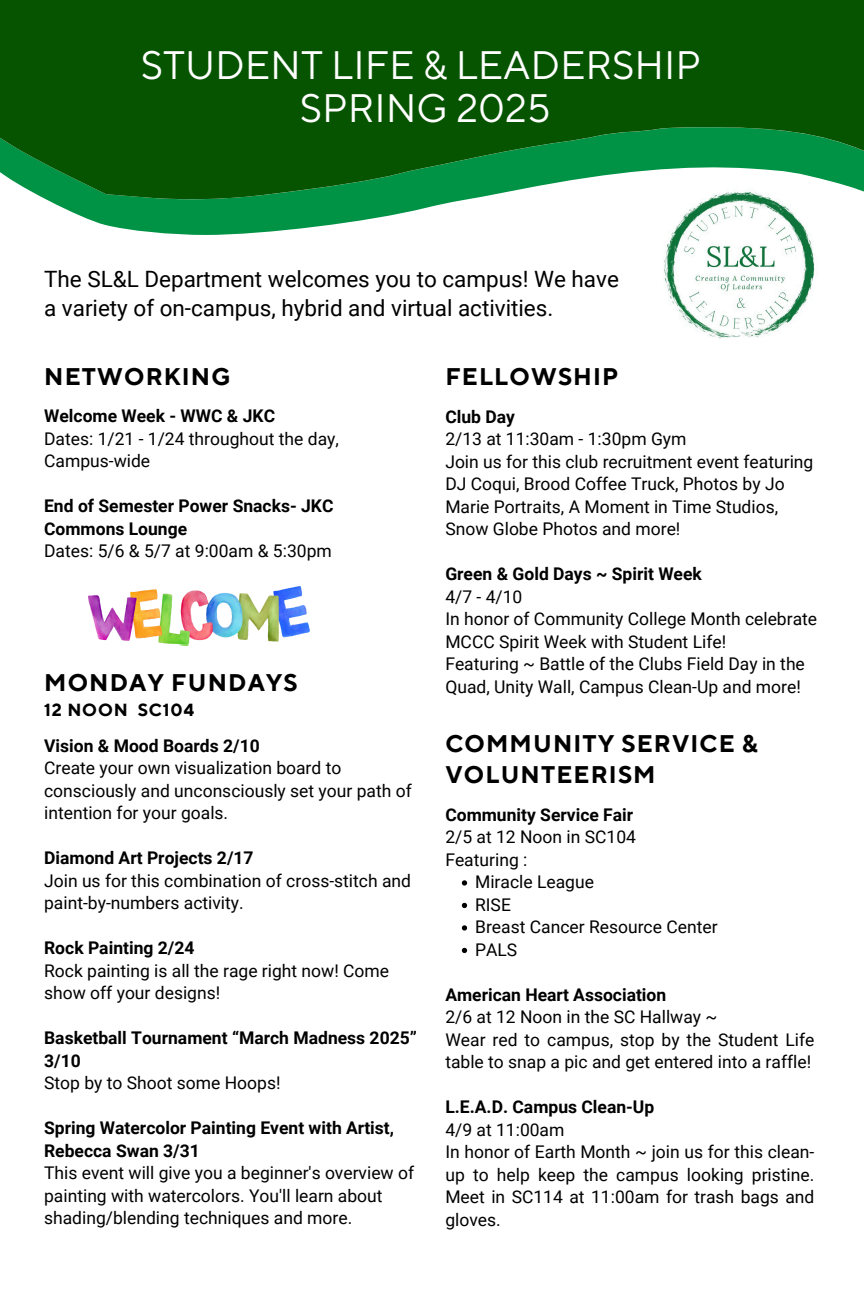
<style>
.page{position:relative;width:864px;height:1296px;background:#fff}
.page>*{position:absolute;margin:0;border:0;box-sizing:border-box;transform-origin:0 0}
.t1{font:39.55px/43.5px "TT Norms Pro";color:#fff;text-align:center}
.t2{font:700 24px/31.1px "TT Norms Pro";letter-spacing:.05em;color:#000}
.t3{font:22.5px/29.2px "Roboto";color:#000}
.t4{font:17.5px/22.5px "Roboto";color:#000}
.t5{font:700 17.5px/22.5px "Roboto";color:#000}
.t6{font:700 17.5px "TT Norms Pro";letter-spacing:.05em;color:#000}
</style>
<div class="page">
<img style="left:664px;top:258px;width:151px;height:81px">
<svg style="left:86px;top:218px;width:728px;height:40px"></svg>
<svg style="left:0;top:0;width:864px;height:218px;background:#1d6e23"></svg>
<svg style="left:462px;top:880px;width:5px;height:6px"></svg>
<svg style="left:462px;top:903px;width:5px;height:5px"></svg>
<svg style="left:462px;top:925px;width:5px;height:6px"></svg>
<svg style="left:462px;top:948px;width:5px;height:5px"></svg>
<img style="left:88px;top:587px;width:221px;height:58px">
<p class="t1" style="left:141px;top:45px;width:562px">STUDENT LIFE &amp; LEADERSHIP<br>SPRING 2025</p>
<p class="t3" style="left:44px;top:264px;width:576px">The SL&amp;L Department welcomes you to campus! We have a variety of on-campus, hybrid and virtual activities.</p>
<p class="t2" style="left:44px;top:362px;width:188px">NETWORKING</p>
<p class="t5" style="left:44px;top:405px;width:232px">Welcome Week - WWC &amp; JKC</p>
<p class="t4" style="left:44px;top:428px;width:296px">Dates: 1/21 - 1/24 throughout the day,<br>Campus-wide</p>
<p class="t5" style="left:44px;top:495px;width:291px">End of Semester Power Snacks- JKC</p>
<p class="t5" style="left:44px;top:518px;width:145px">Commons Lounge</p>
<p class="t4" style="left:44px;top:540px;width:289px">Dates: 5/6 &amp; 5/7 at 9:00am &amp; 5:30pm</p>
<p class="t2" style="left:44px;top:668px;width:255px">MONDAY FUNDAYS</p>
<p class="t6" style="left:44px;top:699px;width:151px">12 NOON SC104</p>
<p class="t5" style="left:44px;top:735px;width:217px">Vision &amp; Mood Boards 2/10</p>
<p class="t4" style="left:44px;top:757px;width:369px">Create your own visualization board to consciously and unconsciously set your path of intention for your goals.</p>
<h2 class="t5" style="left:44px;top:847px;width:211px">Diamond Art Projects 2/17</h2>
<p class="t4" style="left:44px;top:870px;width:368px">Join us for this combination of cross-stitch and paint-by-numbers activity.</p>
<p class="t5" style="left:44px;top:937px;width:152px">Rock Painting 2/24</p>
<p class="t4" style="left:44px;top:960px;width:347px">Rock painting is all the rage right now! Come show off your designs!</p>
<p class="t5" style="left:44px;top:1027px;width:374px">Basketball Tournament “March Madness 2025”<br>3/10</p>
<p class="t4" style="left:44px;top:1072px;width:238px">Stop by to Shoot some Hoops!</p>
<p class="t5" style="left:44px;top:1117px;width:351px">Spring Watercolor Painting Event with Artist,<br>Rebecca Swan 3/31</p>
<p class="t4" style="left:44px;top:1162px;width:372px">This event will give you a beginner's overview of painting with watercolors. You'll learn about shading/blending techniques and more.</p>
<p class="t2" style="left:445px;top:362px;width:175px">FELLOWSHIP</p>
<h1 class="t5" style="left:445px;top:406px;width:71px">Club Day</h1>
<p class="t4" style="left:445px;top:428px;width:243px">2/13 at 11:30am - 1:30pm Gym</p>
<h3 class="t4" style="left:445px;top:451px;width:370px">Join us for this club recruitment event featuring DJ Coqui, Brood Coffee Truck, Photos by Jo Marie Portraits, A Moment in Time Studios, Snow Globe Photos and more!</h3>
<h2 class="t5" style="left:445px;top:563px;width:258px">Green &amp; Gold Days ~ Spirit Week</h2>
<h2 class="t4" style="left:445px;top:586px;width:79px">4/7 - 4/10</h2>
<p class="t4" style="left:445px;top:608px;width:373px">In honor of Community College Month celebrate<br>MCCC Spirit Week with Student Life!</p>
<p class="t4" style="left:445px;top:653px;width:361px">Featuring ~ Battle of the Clubs Field Day in the<br>Quad, Unity Wall, Campus Clean-Up and more!</p>
<p class="t2" style="left:445px;top:729px;width:314px">COMMUNITY SERVICE &amp;<br>VOLUNTEERISM</p>
<p class="t5" style="left:445px;top:803px;width:189px">Community Service Fair</p>
<p class="t4" style="left:445px;top:826px;width:192px">2/5 at 12 Noon in SC104</p>
<p class="t4" style="left:445px;top:848px;width:84px">Featuring :</p>
<p class="t4" style="left:475px;top:871px;width:120px">Miracle League</p>
<h2 class="t4" style="left:475px;top:893px;width:37px">RISE</h2>
<p class="t4" style="left:475px;top:916px;width:244px">Breast Cancer Resource Center</p>
<p class="t4" style="left:475px;top:938px;width:44px">PALS</p>
<p class="t5" style="left:445px;top:983px;width:222px">American Heart Association</p>
<p class="t4" style="left:445px;top:1006px;width:274px">2/6 at 12 Noon in the SC Hallway ~</p>
<p class="t4" style="left:445px;top:1028px;width:371px">Wear red to campus, stop by the Student Life table to snap a pic and get entered into a raffle!</p>
<p class="t5" style="left:445px;top:1096px;width:210px">L.E.A.D. Campus Clean-Up</p>
<p class="t4" style="left:445px;top:1118px;width:121px">4/9 at 11:00am</p>
<p class="t4" style="left:445px;top:1141px;width:371px;text-align:justify">In honor of Earth Month ~ join us for this clean&shy;up to help keep the campus looking pristine.<br>Meet in SC114 at 11:00am for trash bags and gloves.</p>
</div>
